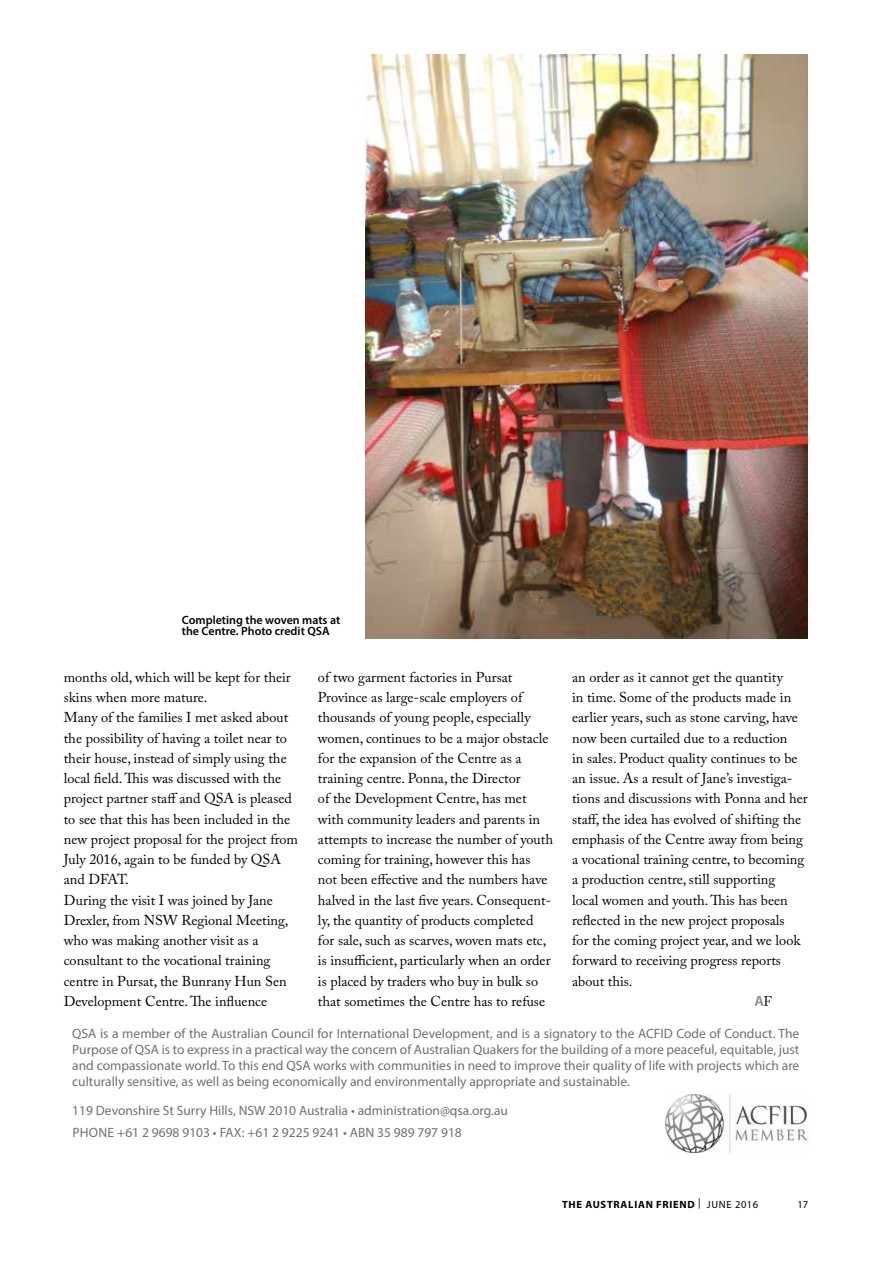
<style>
.page{position:relative;width:893px;height:1263px;background:#fff}
.page>*{position:absolute;margin:0;border:0;box-sizing:border-box;transform-origin:0 0}
.t1{font:14.25px/20.2px "Adobe Caslon Pro";color:#000}
.t2{font:13.5px/16.2px "Myriad Pro";color:#707070;text-align:justify}
.t3{font:600 12px/10.9px "Myriad Pro";color:#000}
.t4{font:700 10.5px "Myriad Pro";letter-spacing:.07em;color:#000}
.t5{font:10.5px "Myriad Pro";color:#000}
.s1{font-weight:400}
</style>
<div class="page">
<svg style="left:755px;top:996px;width:17px;height:10px"></svg>
<img style="left:665px;top:1095px;width:143px;height:58px">
<img style="left:366px;top:54px;width:442px;height:585px">
<p class="t3" style="left:182px;top:614px;width:160px">Completing the woven mats at the Centre. Photo credit QSA</p>
<p class="t1" style="left:64px;top:667px;width:236px">months old, which will be kept for their skins when more mature.<br>Many of the families I met asked about the possibility of having a toilet near to their house, instead of simply using the local field. This was discussed with the project partner staff and QSA is pleased to see that this has been included in the new project proposal for the project from July 2016, again to be funded by QSA and DFAT.<br>During the visit I was joined by Jane Drexler, from NSW Regional Meeting, who was making another visit as a consultant to the vocational training centre in Pursat, the Bunrany Hun Sen Development Centre. The influence</p>
<p class="t1" style="left:318px;top:667px;width:237px">of two garment factories in Pursat Province as large-scale employers of thousands of young people, especially women, continues to be a major obstacle for the expansion of the Centre as a training centre. Ponna, the Director<br>of the Development Centre, has met with community leaders and parents in attempts to increase the number of youth coming for training, however this has not been effective and the numbers have halved in the last five years. Consequent&shy;ly, the quantity of products completed for sale, such as scarves, woven mats etc, is insufficient, particularly when an order is placed by traders who buy in bulk so that sometimes the Centre has to refuse</p>
<p class="t1" style="left:572px;top:667px;width:237px">an order as it cannot get the quantity<br>in time. Some of the products made in earlier years, such as stone carving, have now been curtailed due to a reduction<br>in sales. Product quality continues to be an issue. As a result of Jane’s investiga&shy;tions and discussions with Ponna and her staff, the idea has evolved of shifting the emphasis of the Centre away from being a vocational training centre, to becoming a production centre, still supporting<br>local women and youth. This has been reflected in the new project proposals<br>for the coming project year, and we look forward to receiving progress reports about this.</p>
<p class="t2" style="left:72px;top:1025px;width:729px">QSA is a member of the Australian Council for International Development, and is a signatory to the ACFID Code of Conduct. The Purpose of QSA is to express in a practical way the concern of Australian Quakers for the building of a more peaceful, equitable, just and compassionate world. To this end QSA works with communities in need to improve their quality of life with projects which are culturally sensitive, as well as being economically and environmentally appropriate and sustainable.</p>
<p class="t2" style="left:72px;top:1100px;width:437px;line-height:21.5px">119 Devonshire St Surry Hills, NSW 2010 Australia • administration@qsa.org.au<br>PHONE +61 2 9698 9103 • FAX: +61 2 9225 9241 • ABN 35 989 797 918</p>
<p class="t4" style="left:562px;top:1197px;width:198px">THE AUSTRALIAN FRIEND <span class="s1">| JUNE 2016</span></p>
<p class="t5" style="left:797px;top:1198px;width:12px">17</p>
</div>
